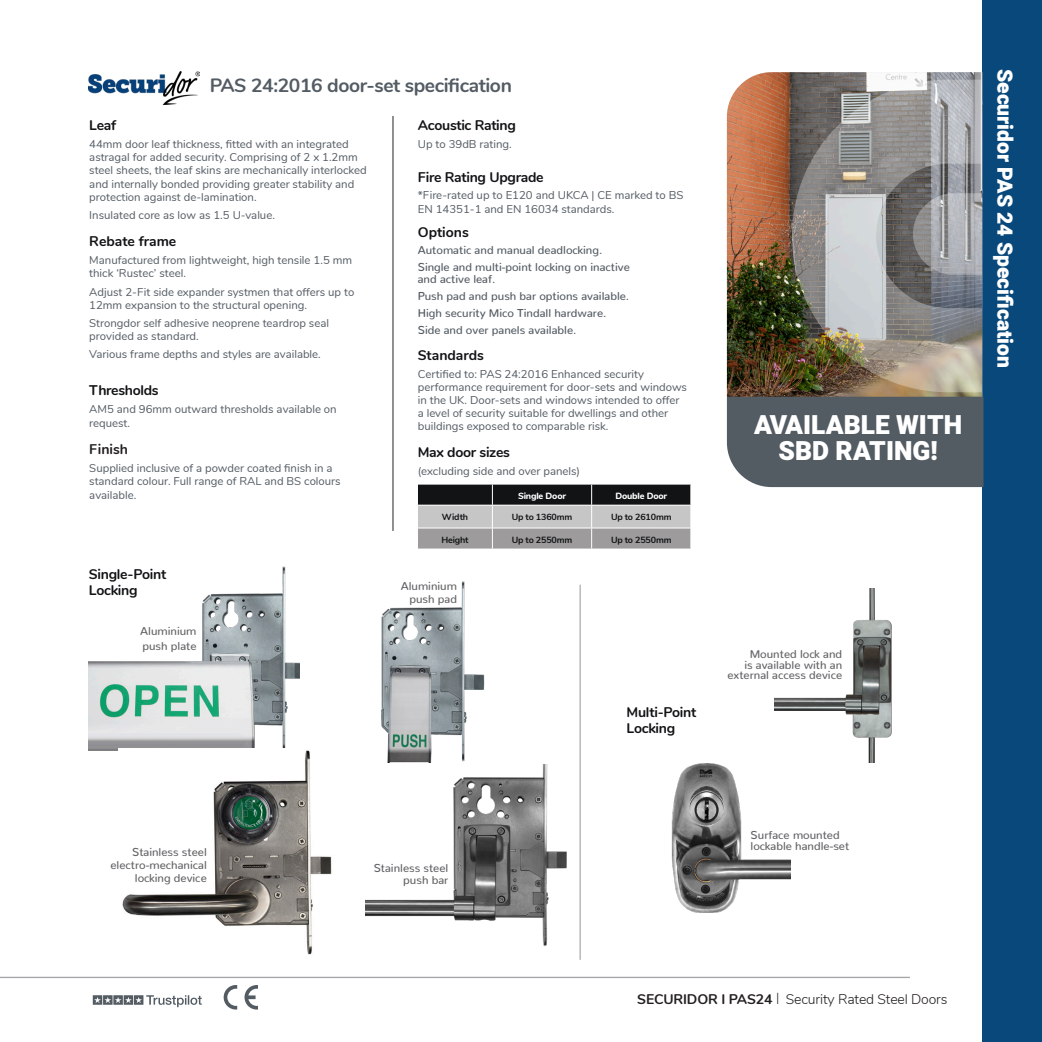
<style>
.page{position:relative;width:1042px;height:1042px;background:#fff}
.page>*{position:absolute;margin:0;border:0;box-sizing:border-box;transform-origin:0 0}
.t1{font:900 26.25px/26.2px "Heebo";color:#fff;text-align:center}
.t2{font:900 21px "Heebo";color:#fff}
.tech_specs{font:700 19.25px "Nunito";letter-spacing:-.02em;color:#535b63}
.tech_specs-2{font:700 14px/15.8px "Nunito";letter-spacing:-.02em;color:#111314}
.t3{font:300 14px "Nunito";letter-spacing:-.01em;color:#231f20}
.tech_specs-3{font:700 14px "Nunito";color:#111314}
.t4{font:700 14px "Nunito";color:#231f20}
.tech_specs-4{font:11.38px/13.1px "Nunito";color:#535b63}
.t5{font:500 11.38px/10.5px "Nunito";color:#636366;text-align:right}
.tech_specs-5{font:500 11.38px/11.9px "Nunito";color:#535b63}
.side_head{font:11.38px/14px "Nunito";color:#535b63}
.t6{font:700 8.92px "Nunito";letter-spacing:-.02em;color:#111314}
.t7{font:800 8.92px "Nunito";letter-spacing:-.02em;color:#fff}
.s1{font-weight:700}
.s2{font-family:"Myriad Pro";font-size:15.75px}
</style>
<div class="page">
<div style="left:982px;top:0;width:60px;height:1042px;background:#09487b"></div>
<img style="left:89px;top:72px;width:110px;height:32px">
<img style="left:381px;top:582px;width:104px;height:180px">
<img style="left:365px;top:764px;width:202px;height:182px">
<img style="left:89px;top:566px;width:210px;height:185px">
<img style="left:774px;top:588px;width:118px;height:174px">
<hr style="left:393px;top:116px;width:1px;height:415px;background:#6c6d70">
<img style="left:727px;top:72px;width:255px;height:325px">
<img style="left:791px;top:80px;width:191px;height:312px">
<img style="left:671px;top:764px;width:119px;height:148px">
<svg style="left:418px;top:484px;width:273px;height:64px;background:#848485"></svg>
<hr style="left:580px;top:585px;width:1px;height:375px;background:#939598">
<hr style="left:0;top:977px;width:910px;height:1px;background:#a4a5a9">
<img style="left:119px;top:749px;width:213px;height:206px">
<svg style="left:93px;top:995px;width:109px;height:12px"></svg>
<svg style="left:244px;top:985px;width:14px;height:24px"></svg>
<svg style="left:224px;top:985px;width:13px;height:24px"></svg>
<div style="left:727px;top:397px;width:256px;height:90px;background:#535b63"></div>
<p class="tech_specs" style="left:210px;top:71px;width:304px">PAS 24:2016 door-set specification</p>
<p class="t2" style="left:1019px;top:69px;width:300px;rotate:90deg">Securidor PAS 24 Specification</p>
<p class="tech_specs-2" style="left:418px;top:117px;width:100px">Acoustic Rating</p>
<p class="tech_specs-4" style="left:418px;top:137px;width:96px">Up to 39dB rating.</p>
<p class="tech_specs-2" style="left:418px;top:168px;width:127px">Fire Rating Upgrade</p>
<p class="side_head" style="left:418px;top:188px;width:267px">*Fire-rated up to E120 and UKCA | CE marked to BS<br>EN 14351-1 and EN 16034 standards.</p>
<p class="tech_specs-3" style="left:418px;top:222px;width:53px">Options</p>
<p class="tech_specs-5" style="left:418px;top:243px;width:186px">Automatic and manual deadlocking.</p>
<p class="tech_specs-5" style="left:418px;top:260px;width:214px">Single and multi-point locking on inactive and active leaf.</p>
<p class="tech_specs-5" style="left:418px;top:289px;width:213px">Push pad and push bar options available.</p>
<p class="tech_specs-5" style="left:418px;top:306px;width:190px">High security Mico Tindall hardware.</p>
<p class="tech_specs-5" style="left:418px;top:323px;width:160px">Side and over panels available.</p>
<p class="tech_specs-3" style="left:418px;top:345px;width:68px">Standards</p>
<p class="tech_specs-4" style="left:418px;top:367px;width:271px">Certified to: PAS 24:2016 Enhanced security performance requirement for door-sets and windows in the UK. Door-sets and windows intended to offer a level of security suitable for dwellings and other buildings exposed to comparable risk.</p>
<p class="tech_specs-2" style="left:418px;top:444px;width:94px">Max door sizes</p>
<p class="tech_specs-4" style="left:418px;top:464px;width:164px">(excluding side and over panels)</p>
<p class="tech_specs-2" style="left:89px;top:117px;width:28px">Leaf</p>
<p class="tech_specs-4" style="left:89px;top:137px;width:279px">44mm door leaf thickness, fitted with an integrated astragal for added security. Comprising of 2 x 1.2mm steel sheets, the leaf skins are mechanically interlocked and internally bonded providing greater stability and protection against de-lamination.</p>
<p class="tech_specs-4" style="left:89px;top:208px;width:187px">Insulated core as low as 1.5 U-value.</p>
<p class="tech_specs-3" style="left:89px;top:231px;width:89px">Rebate frame</p>
<p class="tech_specs-4" style="left:89px;top:253px;width:264px">Manufactured from lightweight, high tensile 1.5 mm thick ‘Rustec’ steel.</p>
<p class="tech_specs-4" style="left:89px;top:284px;width:266px">Adjust 2-Fit side expander systmen that offers up to<br>12mm expansion to the structural opening.</p>
<p class="tech_specs-4" style="left:89px;top:316px;width:241px">Strongdor self adhesive neoprene teardrop seal provided as standard.</p>
<p class="tech_specs-4" style="left:89px;top:347px;width:233px">Various frame depths and styles are available.</p>
<p class="tech_specs-2" style="left:89px;top:381px;width:71px">Thresholds</p>
<p class="tech_specs-4" style="left:89px;top:401px;width:249px;line-height:14px">AM5 and 96mm outward thresholds available on request.</p>
<p class="t4" style="left:89px;top:439px;width:40px">Finish</p>
<p class="tech_specs-4" style="left:89px;top:460px;width:253px;line-height:13.7px">Supplied inclusive of a powder coated finish in a standard colour. Full range of RAL and BS colours available.</p>
<p class="t1" style="left:754px;top:412px;width:210px">AVAILABLE WITH<br>SBD RATING!</p>
<p class="t7" style="left:518px;top:490px;width:49px">Single Door</p>
<p class="t7" style="left:615px;top:490px;width:53px">Double Door</p>
<p class="tech_specs-2" style="left:89px;top:565px;width:79px">Single-Point<br>Locking</p>
<p class="t5" style="left:140px;top:624px;width:58px">Aluminium</p>
<p class="t5" style="left:142px;top:639px;width:56px">push plate</p>
<p class="t5" style="left:132px;top:845px;width:76px">Stainless steel</p>
<p class="t5" style="left:110px;top:858px;width:98px;line-height:12.2px">electro-mechanical locking device</p>
<p class="t6" style="left:442px;top:510px;width:28px">Width</p>
<p class="t6" style="left:512px;top:510px;width:62px">Up to 1360mm</p>
<p class="t6" style="left:611px;top:510px;width:62px">Up to 2610mm</p>
<p class="t6" style="left:441px;top:533px;width:29px">Height</p>
<p class="t6" style="left:512px;top:533px;width:62px">Up to 2550mm</p>
<p class="t6" style="left:611px;top:533px;width:62px">Up to 2550mm</p>
<p class="t5" style="left:401px;top:579px;width:58px">Aluminium</p>
<p class="t5" style="left:409px;top:592px;width:49px">push pad</p>
<p class="t5" style="left:374px;top:862px;width:76px">Stainless steel</p>
<p class="t5" style="left:403px;top:873px;width:47px">push bar</p>
<p class="tech_specs-2" style="left:626px;top:703px;width:71px">Multi-Point<br>Locking</p>
<p class="t5" style="left:727px;top:648px;width:116px">Mounted lock and<br>is available with an external access device</p>
<p class="t5" style="left:750px;top:829px;width:100px;text-align:left">Surface mounted lockable handle-set</p>
<p class="t3" style="left:637px;top:989px;width:312px"><span class="s1">SECURIDOR I PAS24</span> <span class="s2">l</span> Security Rated Steel Doors</p>
</div>
